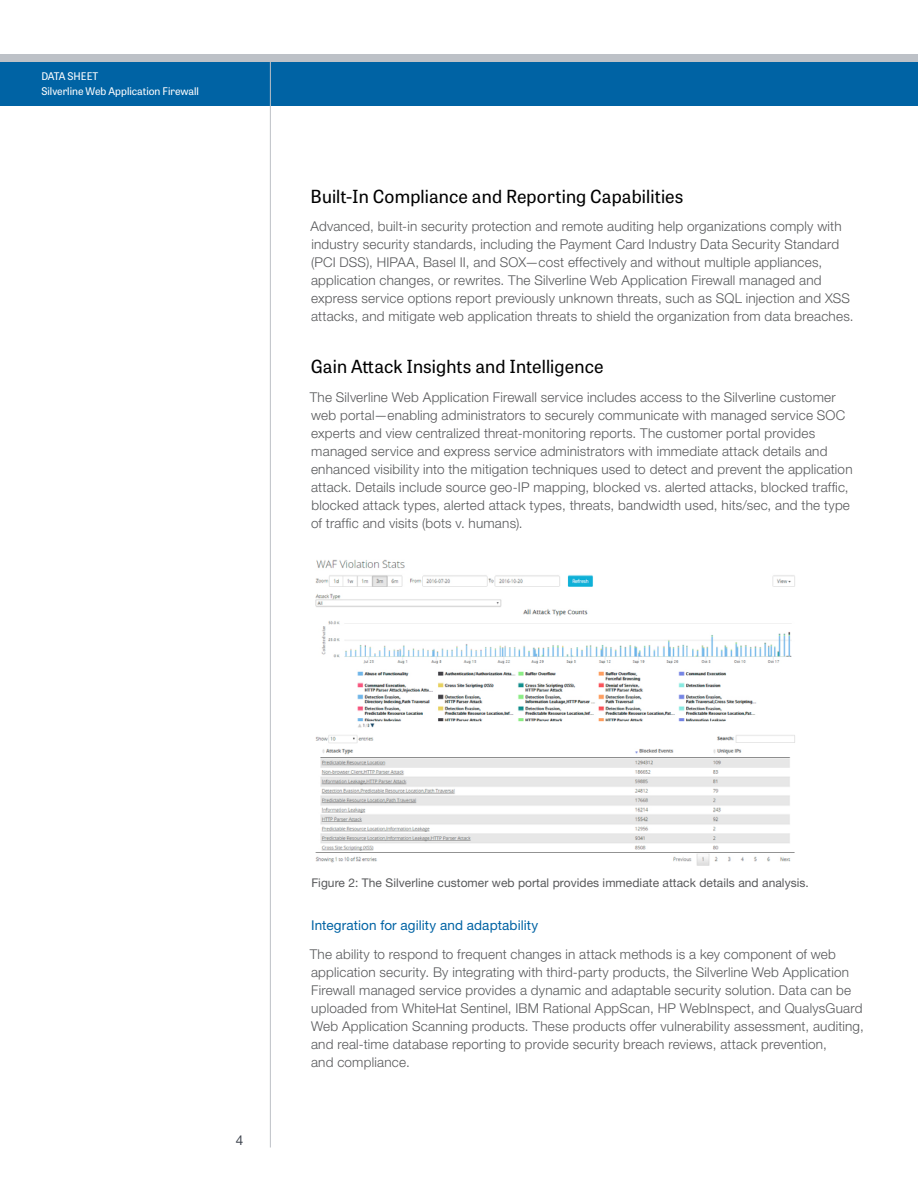
<style>
.page{position:relative;width:918px;height:1188px;background:#fff}
.page>*{position:absolute;margin:0;border:0;box-sizing:border-box;transform-origin:0 0}
.t1{font:18px "Tablet Gothic";letter-spacing:.005em;color:#000}
.t2{font:300 13.5px/18px "Helvetica Neue LT Std";letter-spacing:.015em;color:#58595b}
.t3{font:13.5px "Helvetica Neue LT Std";letter-spacing:.01em;color:#0063a4}
.t4{font:13.5px "Helvetica Neue LT Std";color:#3f454f}
.t5{font:12px "Helvetica Neue LT Std";letter-spacing:.005em;color:#58595b}
.t6{font:10.5px/15px "Tablet Gothic";color:#fff}
</style>
<div class="page">
<hr style="left:270px;top:105px;width:1px;height:1043px;background:#bdc1c7">
<div style="left:0;top:56px;width:918px;height:50px;background:#0063a4"></div>
<div style="left:0;top:54px;width:918px;height:7px;background:#bdc1c7"></div>
<hr style="left:270px;top:54px;width:1px;height:52px;background:#bdc1c7">
<img style="left:315px;top:559px;width:480px;height:307px">
<p class="t6" style="left:41px;top:68px;width:159px">DATA SHEET<br>Silverline Web Application Firewall</p>
<h1 class="t1" style="left:311px;top:184px;width:374px">Built-In Compliance and Reporting Capabilities</h1>
<p class="t2" style="left:310px;top:217px;width:545px">Advanced, built-in security protection and remote auditing help organizations comply with industry security standards, including the Payment Card Industry Data Security Standard (PCI DSS), HIPAA, Basel II, and SOX—cost effectively and without multiple appliances, application changes, or rewrites. The Silverline Web Application Firewall managed and express service options report previously unknown threats, such as SQL injection and XSS attacks, and mitigate web application threats to shield the organization from data breaches.</p>
<h1 class="t1" style="left:311px;top:354px;width:294px">Gain Attack Insights and Intelligence</h1>
<p class="t2" style="left:310px;top:388px;width:544px">The Silverline Web Application Firewall service includes access to the Silverline customer web portal—enabling administrators to securely communicate with managed service SOC experts and view centralized threat-monitoring reports. The customer portal provides managed service and express service administrators with immediate attack details and enhanced visibility into the mitigation techniques used to detect and prevent the application attack. Details include source geo-IP mapping, blocked vs. alerted attacks, blocked traffic, blocked attack types, alerted attack types, threats, bandwidth used, hits/sec, and the type of traffic and visits (bots v. humans).</p>
<p class="t4" style="left:236px;top:1132px;width:9px">4</p>
<p class="t5" style="left:311px;top:875px;width:499px">Figure 2: The Silverline customer web portal provides immediate attack details and analysis.</p>
<p class="t3" style="left:311px;top:917px;width:229px">Integration for agility and adaptability</p>
<p class="t2" style="left:310px;top:945px;width:556px">The ability to respond to frequent changes in attack methods is a key component of web application security. By integrating with third-party products, the Silverline Web Application Firewall managed service provides a dynamic and adaptable security solution. Data can be uploaded from WhiteHat Sentinel, IBM Rational AppScan, HP WebInspect, and QualysGuard Web Application Scanning products. These products offer vulnerability assessment, auditing, and real-time database reporting to provide security breach reviews, attack prevention,<br>and compliance.</p>
</div>
